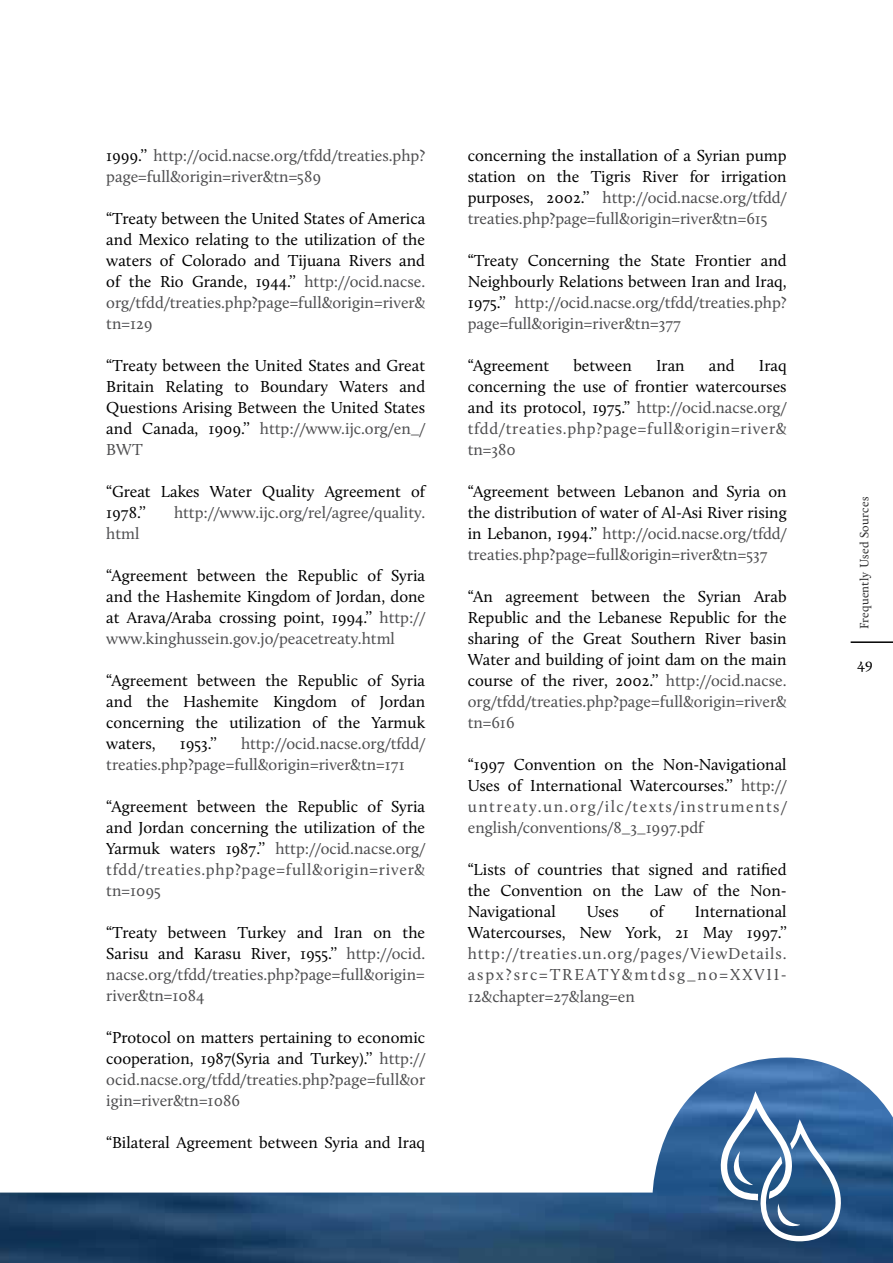
<style>
.page{position:relative;width:893px;height:1263px;background:#fff}
.page>*{position:absolute;margin:0;border:0;box-sizing:border-box;transform-origin:0 0}
.t1{font:16.5px/21px "Calluna";color:#000;text-align:justify}
.t2{font:16.5px/21px "Calluna";color:#4d4d4f;text-align:justify}
.t3{font:15px "Calendas Plus";color:#000}
.t4{font:12px "Calendas Plus";letter-spacing:.005em;color:#2e2e2f}
.s1{color:#000}
.s2{color:#4d4d4f}
</style>
<div class="page">
<img style="left:0;top:1057px;width:893px;height:206px">
<hr style="left:851px;top:641px;width:42px;height:2px;background:#000">
<svg style="left:719px;top:1091px;width:124px;height:150px;background:#5078a2"></svg>
<p class="t2" style="left:106px;top:145px;width:320px"><span class="s1">1999.’’</span> http://ocid.nacse.org/tfdd/treaties.php? page=full&amp;origin=river&amp;tn=589</p>
<p class="t1" style="left:106px;top:208px;width:320px">“Treaty between the United States of America and Mexico relating to the utilization of the waters of Colorado and Tijuana Rivers and of the Rio Grande, 1944.’’ <span class="s2">http://ocid.nacse. org/tfdd/treaties.php?page=full&amp;origin=river&amp; tn=129</span></p>
<p class="t1" style="left:106px;top:355px;width:320px">“Treaty between the United States and Great Britain Relating to Boundary Waters and Questions Arising Between the United States and Canada, 1909.’’ <span class="s2">http://www.ijc.org/en_/ BWT</span></p>
<p class="t1" style="left:106px;top:481px;width:320px">“Great Lakes Water Quality Agreement of<br>1978.’’</p>
<p class="t2" style="left:174px;top:502px;width:253px">http://www.ijc.org/rel/agree/quality.</p>
<p class="t2" style="left:106px;top:523px;width:35px">html</p>
<p class="t1" style="left:106px;top:565px;width:320px">“Agreement between the Republic of Syria and the Hashemite Kingdom of Jordan, done at Arava/Araba crossing point, 1994.’’ <span class="s2">http:// www.kinghussein.gov.jo/peacetreaty.html</span></p>
<p class="t1" style="left:106px;top:670px;width:320px">“Agreement between the Republic of Syria and the Hashemite Kingdom of Jordan concerning the utilization of the Yarmuk waters,</p>
<p class="t2" style="left:106px;top:733px;width:320px;text-indent:135px">http://ocid.nacse.org/tfdd/ treaties.php?page=full&amp;origin=river&amp;tn=171</p>
<p class="t1" style="left:106px;top:796px;width:320px">“Agreement between the Republic of Syria and Jordan concerning the utilization of the Yarmuk waters 1987.’’ <span class="s2">http://ocid.nacse.org/ tfdd/treaties.php?page=full&amp;origin=river&amp; tn=1095</span></p>
<p class="t2" style="left:106px;top:922px;width:320px"><span class="s1">“Treaty between Turkey and Iran on the Sarisu and Karasu River, 1955.’’</span> http://ocid. nacse.org/tfdd/treaties.php?page=full&amp;origin= river&amp;tn=1084</p>
<p class="t1" style="left:106px;top:1027px;width:320px">“Protocol on matters pertaining to economic cooperation, 1987(Syria and Turkey).’’ <span class="s2">http:// ocid.nacse.org/tfdd/treaties.php?page=full&amp;or igin=river&amp;tn=1086</span></p>
<p class="t1" style="left:106px;top:1132px;width:320px">“Bilateral Agreement between Syria and Iraq</p>
<p class="t1" style="left:180px;top:733px;width:38px">1953.’’</p>
<p class="t1" style="left:468px;top:145px;width:320px">concerning the installation of a Syrian pump station on the Tigris River for irrigation purposes, 2002.’’ <span class="s2">http://ocid.nacse.org/tfdd/ treaties.php?page=full&amp;origin=river&amp;tn=615</span></p>
<p class="t1" style="left:468px;top:250px;width:320px">“Treaty Concerning the State Frontier and Neighbourly Relations between Iran and Iraq, 1975.’’ <span class="s2">http://ocid.nacse.org/tfdd/treaties.php? page=full&amp;origin=river&amp;tn=377</span></p>
<p class="t1" style="left:468px;top:355px;width:83px">“Agreement</p>
<p class="t1" style="left:573px;top:355px;width:60px">between</p>
<p class="t1" style="left:656px;top:355px;width:30px">Iran</p>
<p class="t1" style="left:709px;top:355px;width:27px">and</p>
<p class="t2" style="left:468px;top:355px;width:320px;text-indent:291px"><span class="s1">Iraq concerning the use of frontier watercourses and its protocol, 1975.’’</span> http://ocid.nacse.org/ tfdd/treaties.php?page=full&amp;origin=river&amp; tn=380</p>
<p class="t1" style="left:468px;top:481px;width:320px">“Agreement between Lebanon and Syria on the distribution of water of Al-Asi River rising in Lebanon, 1994.’’ <span class="s2">http://ocid.nacse.org/tfdd/ treaties.php?page=full&amp;origin=river&amp;tn=537</span></p>
<p class="t1" style="left:468px;top:586px;width:320px">“An agreement between the Syrian Arab Republic and the Lebanese Republic for the sharing of the Great Southern River basin Water and building of joint dam on the main course of the river, 2002.’’ <span class="s2">http://ocid.nacse. org/tfdd/treaties.php?page=full&amp;origin=river&amp; tn=616</span></p>
<p class="t2" style="left:468px;top:754px;width:321px"><span class="s1">“1997 Convention on the Non-Navigational Uses of International Watercourses.’’</span> http:// untreaty.un.org/ilc/texts/instruments/ english/conventions/8_3_1997.pdf</p>
<p class="t1" style="left:468px;top:859px;width:320px">“Lists of countries that signed and ratified the Convention on the Law of the Non-Navigational</p>
<p class="t1" style="left:468px;top:901px;width:320px;text-align:right">International<br>Watercourses, New York, 21 May 1997.’’</p>
<p class="t2" style="left:468px;top:943px;width:320px">http://treaties.un.org/pages/ViewDetails. aspx?src=TREATY&amp;mtdsg_no=XXVII-12&amp;chapter=27&amp;lang=en</p>
<p class="t1" style="left:587px;top:901px;width:34px">Uses</p>
<p class="t1" style="left:650px;top:901px;width:16px">of</p>
<p class="t4" style="left:856px;top:629px;width:134px;rotate:-90deg">Frequently Used Sources</p>
<p class="t3" style="left:857px;top:652px;width:18px">49</p>
</div>
